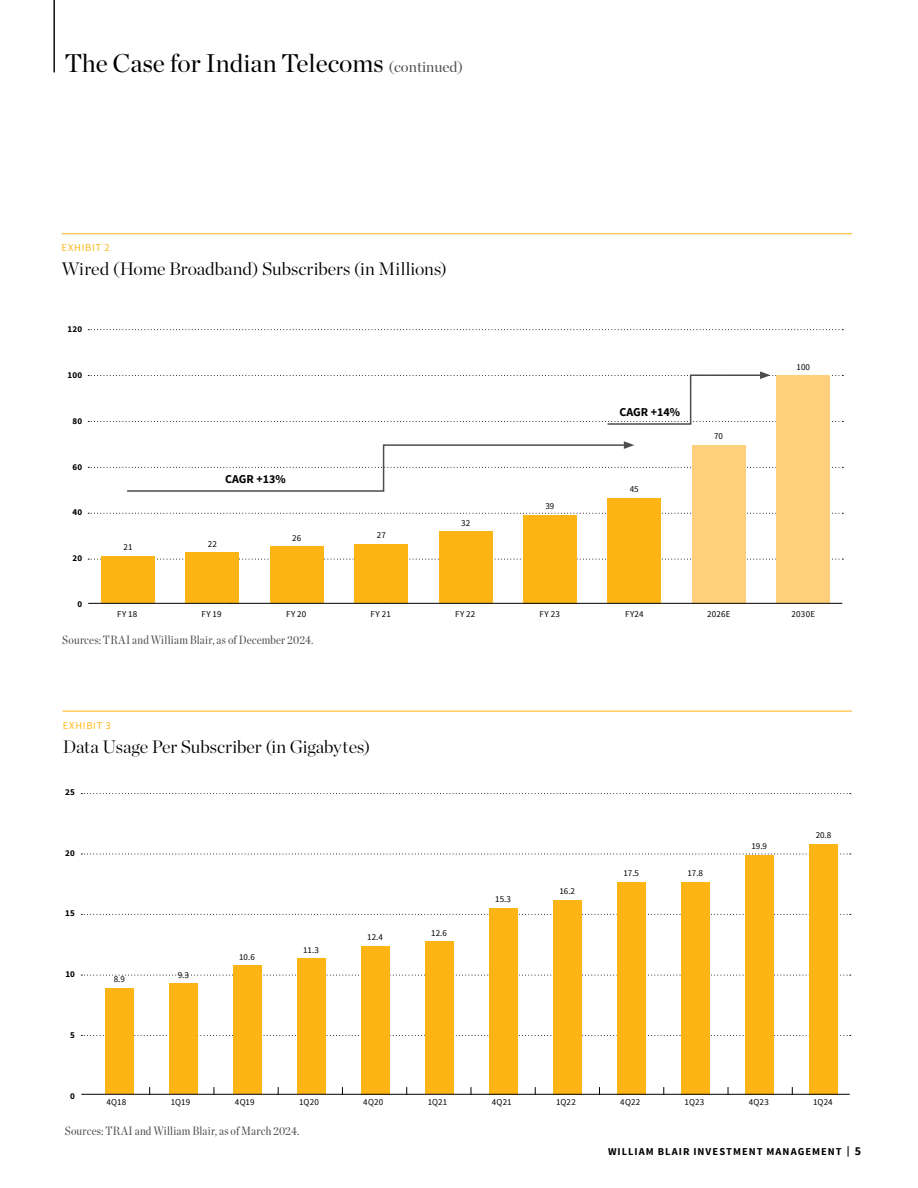
<style>
.page{position:relative;width:918px;height:1188px;background:#fff}
.page>*{position:absolute;margin:0;border:0;box-sizing:border-box;transform-origin:0 0}
.t1{font:25.5px "Chronicle Display";color:#000}
.t2{font:300 18px "Chronicle Display";letter-spacing:-.005em;color:#000}
.t3{font:12px "Chronicle Disp Cond";letter-spacing:.02em;color:#4d4d4f}
.t4{font:700 12px "Source Sans Pro";color:#000}
.t5{font:700 10.5px "Source Sans Pro";letter-spacing:.095em;color:#000}
.t6{font:10.5px "Source Sans Pro";letter-spacing:.07em;color:#fcb515}
.t7{font:9px "Source Sans Pro";letter-spacing:.015em;color:#000}
.t8{font:700 9px "Source Sans Pro";letter-spacing:.03em;color:#000}
.s1{font-size:15px;color:#4d4d4f}
.s2{font-size:12px}
</style>
<div class="page">
<hr style="left:54px;top:0;width:1px;height:72px;background:#000">
<svg style="left:88px;top:559px;width:755px;height:1px"></svg>
<svg style="left:88px;top:329px;width:755px;height:1px"></svg>
<svg style="left:88px;top:513px;width:755px;height:1px"></svg>
<hr style="left:62px;top:233px;width:790px;height:1px;background:#fcb515">
<div style="left:101px;top:556px;width:54px;height:47px;background:#fcb515"></div>
<div style="left:270px;top:547px;width:53px;height:56px;background:#fcb515"></div>
<div style="left:439px;top:532px;width:53px;height:71px;background:#fcb515"></div>
<div style="left:608px;top:498px;width:53px;height:105px;background:#fcb515"></div>
<div style="left:776px;top:376px;width:54px;height:227px;background:#ffd07b"></div>
<div style="left:186px;top:553px;width:53px;height:50px;background:#fcb515"></div>
<div style="left:354px;top:544px;width:54px;height:59px;background:#fcb515"></div>
<div style="left:523px;top:515px;width:54px;height:89px;background:#fcb515"></div>
<div style="left:692px;top:445px;width:53px;height:159px;background:#ffd07b"></div>
<svg style="left:88px;top:441px;width:755px;height:51px"></svg>
<svg style="left:88px;top:371px;width:755px;height:54px"></svg>
<hr style="left:63px;top:711px;width:789px;height:1px;background:#fcb515">
<svg style="left:81px;top:914px;width:770px;height:1px"></svg>
<svg style="left:81px;top:975px;width:770px;height:1px"></svg>
<svg style="left:81px;top:1035px;width:770px;height:1px"></svg>
<svg style="left:81px;top:854px;width:770px;height:1px"></svg>
<svg style="left:81px;top:793px;width:770px;height:1px"></svg>
<div style="left:105px;top:988px;width:28px;height:106px;background:#fcb515"></div>
<div style="left:169px;top:983px;width:28px;height:111px;background:#fcb515"></div>
<div style="left:233px;top:965px;width:28px;height:129px;background:#fcb515"></div>
<div style="left:297px;top:959px;width:29px;height:135px;background:#fcb515"></div>
<div style="left:361px;top:946px;width:29px;height:148px;background:#fcb515"></div>
<div style="left:425px;top:942px;width:29px;height:152px;background:#fcb515"></div>
<div style="left:489px;top:908px;width:29px;height:187px;background:#fcb515"></div>
<div style="left:553px;top:900px;width:29px;height:195px;background:#fcb515"></div>
<div style="left:617px;top:882px;width:29px;height:213px;background:#fcb515"></div>
<div style="left:681px;top:882px;width:29px;height:213px;background:#fcb515"></div>
<div style="left:745px;top:855px;width:29px;height:240px;background:#fcb515"></div>
<div style="left:809px;top:844px;width:29px;height:251px;background:#fcb515"></div>
<hr style="left:88px;top:603px;width:754px;height:1px;background:#000">
<hr style="left:81px;top:1094px;width:769px;height:1px;background:#000">
<h1 class="t1" style="left:65px;top:44px;width:400px">The Case for Indian Telecoms <span class="s1">(continued)</span></h1>
<p class="t6" style="left:62px;top:241px;width:50px">EXHIBIT 2</p>
<h2 class="t2" style="left:62px;top:255px;width:387px">Wired (Home Broadband) Subscribers (in Millions)</h2>
<p class="t8" style="left:68px;top:324px;width:16px">120</p>
<p class="t8" style="left:68px;top:369px;width:16px">100</p>
<p class="t8" style="left:73px;top:415px;width:11px">80</p>
<p class="t8" style="left:72px;top:461px;width:11px">60</p>
<p class="t8" style="left:72px;top:507px;width:11px">40</p>
<p class="t8" style="left:73px;top:552px;width:11px">20</p>
<p class="t8" style="left:78px;top:598px;width:6px">0</p>
<p class="t7" style="left:124px;top:542px;width:10px">21</p>
<h3 class="t4" style="left:225px;top:471px;width:62px">CAGR +13%</h3>
<p class="t7" style="left:208px;top:538px;width:10px">22</p>
<p class="t7" style="left:292px;top:532px;width:10px">26</p>
<p class="t7" style="left:377px;top:530px;width:10px">27</p>
<p class="t7" style="left:461px;top:517px;width:10px">32</p>
<p class="t7" style="left:545px;top:501px;width:10px">39</p>
<h3 class="t4" style="left:619px;top:404px;width:62px">CAGR +14%</h3>
<p class="t7" style="left:630px;top:484px;width:10px">45</p>
<p class="t7" style="left:714px;top:430px;width:10px">70</p>
<p class="t7" style="left:797px;top:361px;width:15px">100</p>
<p class="t7" style="left:117px;top:609px;width:22px">FY 18</p>
<p class="t7" style="left:202px;top:609px;width:22px">FY 19</p>
<p class="t7" style="left:286px;top:609px;width:22px">FY 20</p>
<p class="t7" style="left:371px;top:609px;width:22px">FY 21</p>
<p class="t7" style="left:455px;top:609px;width:22px">FY 22</p>
<p class="t7" style="left:540px;top:609px;width:22px">FY 23</p>
<p class="t7" style="left:625px;top:609px;width:20px">FY24</p>
<p class="t7" style="left:707px;top:609px;width:25px">2026E</p>
<p class="t7" style="left:792px;top:609px;width:25px">2030E</p>
<h3 class="t3" style="left:62px;top:631px;width:253px">Sources: TRAI and William Blair, as of December 2024.</h3>
<p class="t6" style="left:63px;top:719px;width:50px">EXHIBIT 3</p>
<h2 class="t2" style="left:63px;top:732px;width:309px">Data Usage Per Subscriber (in Gigabytes)</h2>
<p class="t8" style="left:65px;top:786px;width:11px">25</p>
<p class="t8" style="left:65px;top:847px;width:11px">20</p>
<p class="t8" style="left:65px;top:908px;width:11px">15</p>
<p class="t8" style="left:65px;top:968px;width:11px">10</p>
<p class="t8" style="left:70px;top:1029px;width:6px">5</p>
<p class="t7" style="left:114px;top:974px;width:13px">8.9</p>
<p class="t7" style="left:178px;top:969px;width:13px">9.3</p>
<p class="t7" style="left:239px;top:951px;width:17px">10.6</p>
<p class="t7" style="left:303px;top:944px;width:17px">11.3</p>
<p class="t7" style="left:367px;top:931px;width:17px">12.4</p>
<p class="t7" style="left:431px;top:927px;width:17px">12.6</p>
<p class="t7" style="left:495px;top:894px;width:17px">15.3</p>
<p class="t7" style="left:559px;top:886px;width:17px">16.2</p>
<p class="t7" style="left:623px;top:867px;width:17px">17.5</p>
<p class="t7" style="left:687px;top:867px;width:17px">17.8</p>
<p class="t7" style="left:751px;top:841px;width:17px">19.9</p>
<p class="t7" style="left:816px;top:830px;width:17px">20.8</p>
<p class="t8" style="left:70px;top:1090px;width:6px">0</p>
<p class="t7" style="left:106px;top:1097px;width:21px">4Q18</p>
<p class="t7" style="left:171px;top:1097px;width:21px">1Q19</p>
<p class="t7" style="left:235px;top:1097px;width:21px">4Q19</p>
<p class="t7" style="left:299px;top:1097px;width:21px">1Q20</p>
<p class="t7" style="left:363px;top:1097px;width:21px">4Q20</p>
<p class="t7" style="left:428px;top:1097px;width:21px">1Q21</p>
<p class="t7" style="left:492px;top:1097px;width:21px">4Q21</p>
<p class="t7" style="left:556px;top:1097px;width:21px">1Q22</p>
<p class="t7" style="left:620px;top:1097px;width:22px">4Q22</p>
<p class="t7" style="left:685px;top:1097px;width:21px">1Q23</p>
<p class="t7" style="left:749px;top:1097px;width:22px">4Q23</p>
<p class="t7" style="left:813px;top:1097px;width:21px">1Q24</p>
<h3 class="t3" style="left:65px;top:1121px;width:236px">Sources: TRAI and William Blair, as of March 2024.</h3>
<p class="t5" style="left:608px;top:1144px;width:255px">WILLIAM BLAIR INVESTMENT MANAGEMENT | <span class="s2">5</span></p>
</div>
